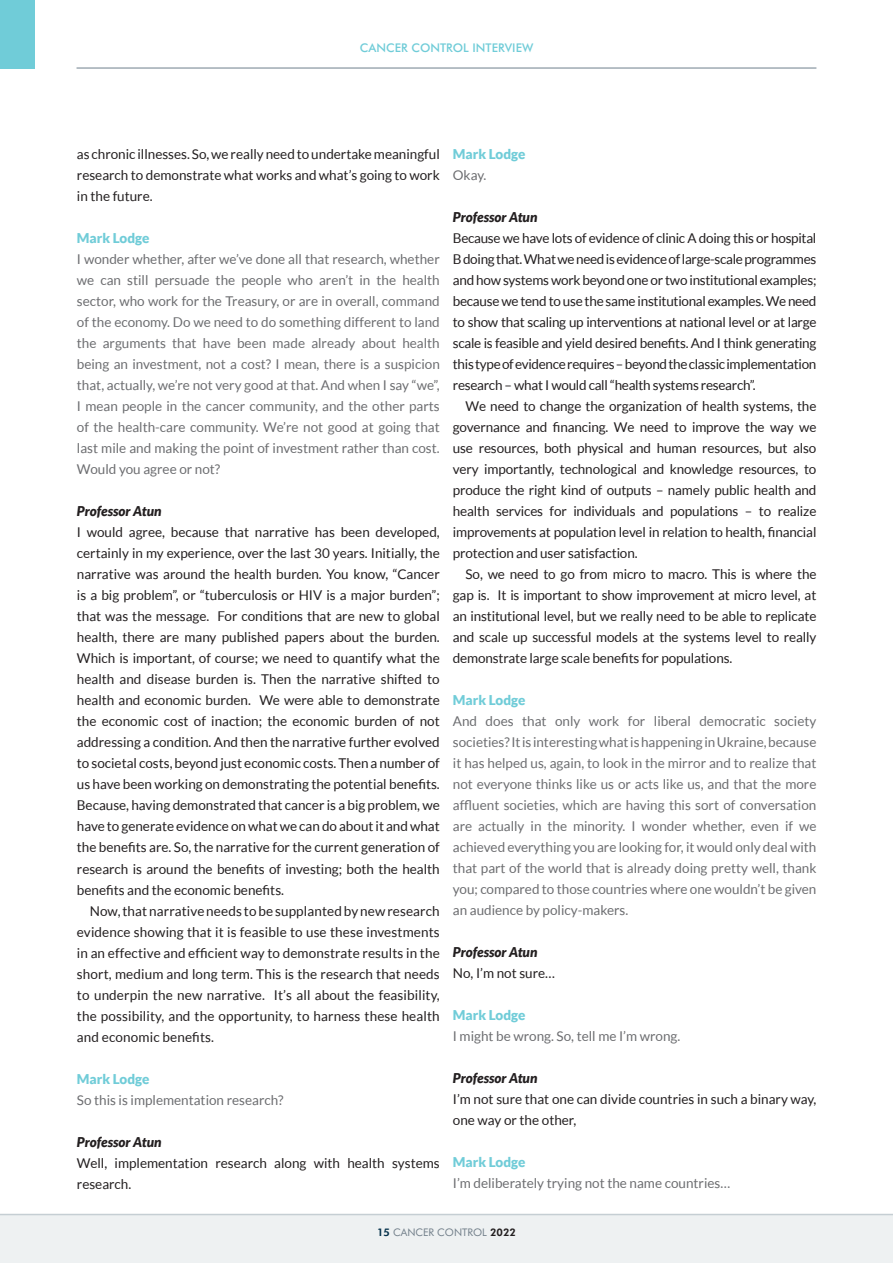
<style>
.page{position:relative;width:893px;height:1263px;background:#fff}
.page>*{position:absolute;margin:0;border:0;box-sizing:border-box;transform-origin:0 0}
.t1{font:13.5px/21px "Lato";color:#231f20;text-align:justify}
.t2{font:13.5px/21px "Lato";color:#6c6d70;text-align:justify}
.t3{font:italic 900 13.5px "Lato";color:#231f20}
.t4{font:900 13.5px "Lato";color:#70ccd8}
.t5{font:500 12px "Futura BT";color:#70ccd8}
.t6{font:10.5px "Futura BT";color:#727f8a}
.s1{font-weight:800;color:#04314b}
.s2{font-weight:800;color:#231f20}
</style>
<div class="page">
<div style="left:0;top:1214px;width:893px;height:49px;background:#eef1f2"></div>
<div style="left:0;top:0;width:34px;height:69px;background:#70ccd8"></div>
<hr style="left:77px;top:67px;width:739px;height:2px;background:#9faab2">
<hr style="left:0;top:1214px;width:893px;height:1px;background:#c5ced3">
<p class="t5" style="left:360px;top:40px;width:175px">CANCER CONTROL INTERVIEW</p>
<p class="t1" style="left:77px;top:144px;width:364px">as chronic illnesses. So, we really need to undertake meaningful research to demonstrate what works and what’s going to work in the future.</p>
<p class="t4" style="left:77px;top:230px;width:74px">Mark Lodge</p>
<p class="t2" style="left:77px;top:249px;width:364px">I wonder whether, after we’ve done all that research, whether we can still persuade the people who aren’t in the health sector, who work for the Treasury, or are in overall, command of the economy. Do we need to do something different to land the arguments that have been made already about health being an investment, not a cost? I mean, there is a suspicion that, actually, we’re not very good at that. And when I say “we”, I mean people in the cancer community, and the other parts of the health-care community. We’re not good at going that last mile and making the point of investment rather than cost.<br>Would you agree or not?</p>
<p class="t3" style="left:77px;top:503px;width:86px">Professor Atun</p>
<p class="t1" style="left:77px;top:522px;width:364px">I would agree, because that narrative has been developed, certainly in my experience, over the last 30 years. Initially, the narrative was around the health burden. You know, “Cancer is a big problem”, or “tuberculosis or HIV is a major burden”; that was the message. For conditions that are new to global health, there are many published papers about the burden.<br>Which is important, of course; we need to quantify what the health and disease burden is. Then the narrative shifted to health and economic burden. We were able to demonstrate the economic cost of inaction; the economic burden of not addressing a condition. And then the narrative further evolved to societal costs, beyond just economic costs. Then a number of us have been working on demonstrating the potential benefits.<br>Because, having demonstrated that cancer is a big problem, we have to generate evidence on what we can do about it and what the benefits are. So, the narrative for the current generation of research is around the benefits of investing; both the health benefits and the economic benefits.</p>
<p class="t1" style="left:77px;top:900px;width:364px;text-indent:13px">Now, that narrative needs to be supplanted by new research evidence showing that it is feasible to use these investments in an effective and efficient way to demonstrate results in the short, medium and long term. This is the research that needs to underpin the new narrative. It’s all about the feasibility, the possibility, and the opportunity, to harness these health and economic benefits.</p>
<p class="t4" style="left:77px;top:1071px;width:74px">Mark Lodge</p>
<p class="t2" style="left:77px;top:1089px;width:208px">So this is implementation research?</p>
<p class="t3" style="left:77px;top:1134px;width:86px">Professor Atun</p>
<p class="t1" style="left:77px;top:1152px;width:364px">Well, implementation research along with health systems research.</p>
<p class="t4" style="left:453px;top:146px;width:74px">Mark Lodge</p>
<p class="t2" style="left:453px;top:165px;width:35px">Okay.</p>
<p class="t3" style="left:453px;top:209px;width:86px">Professor Atun</p>
<p class="t1" style="left:453px;top:228px;width:365px">Because we have lots of evidence of clinic A doing this or hospital B doing that. What we need is evidence of large-scale programmes and how systems work beyond one or two institutional examples; because we tend to use the same institutional examples. We need to show that scaling up interventions at national level or at large scale is feasible and yield desired benefits. And I think generating this type of evidence requires – beyond the classic implementation research – what I would call “health systems research”.</p>
<p class="t1" style="left:453px;top:396px;width:365px;text-indent:13px">We need to change the organization of health systems, the governance and financing. We need to improve the way we use resources, both physical and human resources, but also very importantly, technological and knowledge resources, to produce the right kind of outputs – namely public health and health services for individuals and populations – to realize improvements at population level in relation to health, financial protection and user satisfaction.</p>
<p class="t1" style="left:453px;top:564px;width:365px;text-indent:13px">So, we need to go from micro to macro. This is where the gap is. It is important to show improvement at micro level, at an institutional level, but we really need to be able to replicate and scale up successful models at the systems level to really demonstrate large scale benefits for populations.</p>
<p class="t4" style="left:453px;top:692px;width:74px">Mark Lodge</p>
<p class="t2" style="left:453px;top:711px;width:365px">And does that only work for liberal democratic society societies? It is interesting what is happening in Ukraine, because it has helped us, again, to look in the mirror and to realize that not everyone thinks like us or acts like us, and that the more affluent societies, which are having this sort of conversation are actually in the minority. I wonder whether, even if we achieved everything you are looking for, it would only deal with that part of the world that is already doing pretty well, thank you; compared to those countries where one wouldn’t be given an audience by policy-makers.</p>
<p class="t3" style="left:453px;top:944px;width:86px">Professor Atun</p>
<p class="t1" style="left:453px;top:963px;width:104px">No, I’m not sure…</p>
<p class="t4" style="left:453px;top:1007px;width:74px">Mark Lodge</p>
<p class="t2" style="left:453px;top:1026px;width:229px">I might be wrong. So, tell me I’m wrong.</p>
<p class="t3" style="left:453px;top:1070px;width:86px">Professor Atun</p>
<p class="t1" style="left:453px;top:1089px;width:365px">I’m not sure that one can divide countries in such a binary way, one way or the other,</p>
<p class="t4" style="left:453px;top:1154px;width:74px">Mark Lodge</p>
<p class="t2" style="left:453px;top:1173px;width:279px">I’m deliberately trying not the name countries…</p>
<p class="t6" style="left:377px;top:1226px;width:140px"><span class="s1">15</span> CANCER CONTROL <span class="s2">2022</span></p>
</div>
